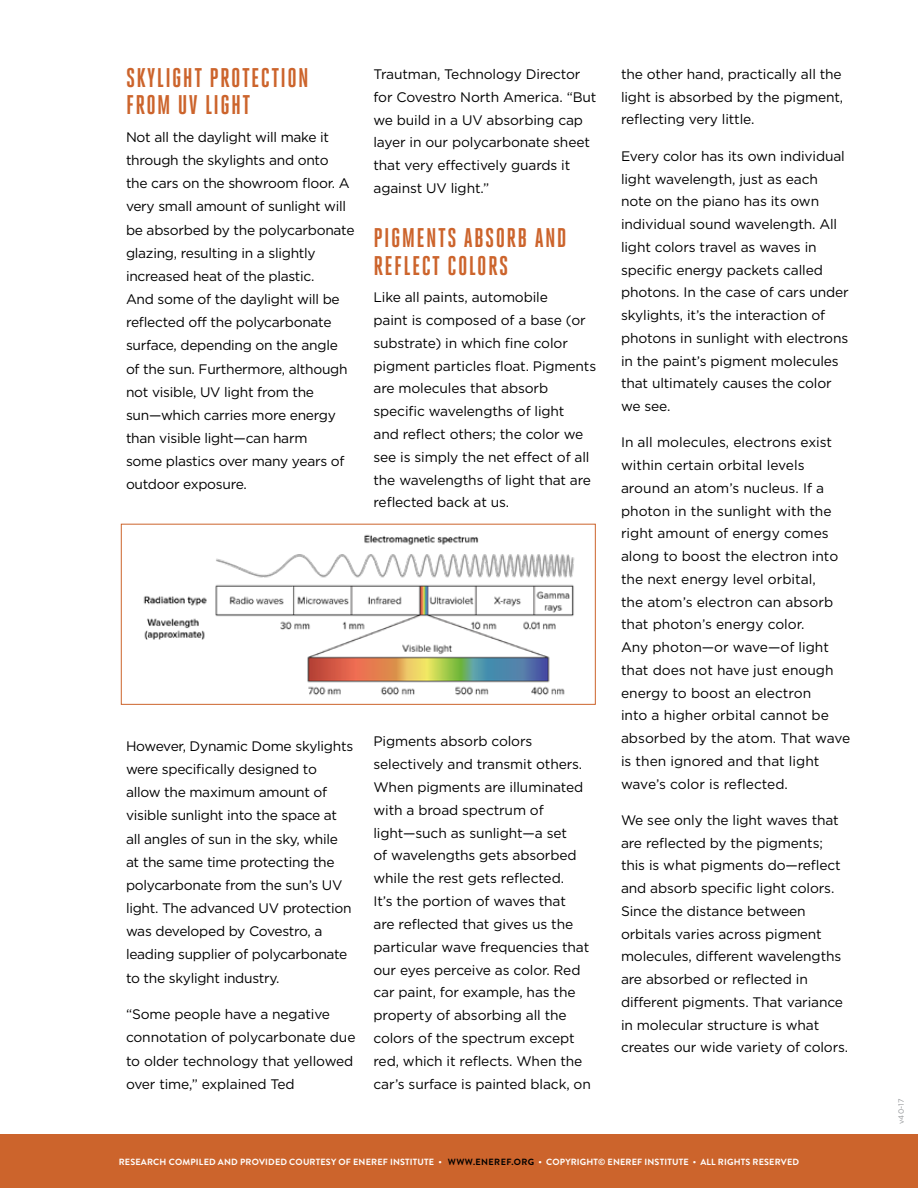
<style>
.page{position:relative;width:918px;height:1188px;background:#fff}
.page>*{position:absolute;margin:0;border:0;box-sizing:border-box;transform-origin:0 0}
.t1{font:700 27px/27.6px "Heroic Condensed";letter-spacing:.05em;color:#cc642c}
.t2{font:13.8px/22.8px "Gotham HTF";letter-spacing:-.01em;color:#000}
.t3{font:700 9px "Brandon Grotesque";letter-spacing:.02em;color:#fff}
.t4{font:7.5px "Gotham HTF";color:#939598}
.s1{color:#000}
</style>
<div class="page">
<div style="left:0;top:1134px;width:918px;height:54px;background:#cc642c"></div>
<img style="left:143px;top:534px;width:432px;height:162px">
<div style="left:121px;top:524px;width:475px;height:181px;border:1px solid #cc642c"></div>
<h1 class="t1" style="left:126px;top:64px;width:184px">SKYLIGHT PROTECTION<br>FROM UV LIGHT</h1>
<p class="t2" style="left:126px;top:125px;width:230px">Not all the daylight will make it through the skylights and onto<br>the cars on the showroom floor. A very small amount of sunlight will be absorbed by the polycarbonate glazing, resulting in a slightly increased heat of the plastic.<br>And some of the daylight will be reflected off the polycarbonate surface, depending on the angle of the sun. Furthermore, although not visible, UV light from the sun—which carries more energy than visible light—can harm<br>some plastics over many years of outdoor exposure.</p>
<p class="t2" style="left:374px;top:62px;width:224px">Trautman, Technology Director for Covestro North America. “But we build in a UV absorbing cap layer in our polycarbonate sheet that very effectively guards it against UV light.”</p>
<h1 class="t1" style="left:374px;top:224px;width:195px">PIGMENTS ABSORB AND<br>REFLECT COLORS</h1>
<p class="t2" style="left:374px;top:286px;width:224px">Like all paints, automobile<br>paint is composed of a base (or substrate) in which fine color pigment particles float. Pigments are molecules that absorb specific wavelengths of light<br>and reflect others; the color we see is simply the net effect of all the wavelengths of light that are reflected back at us.</p>
<p class="t2" style="left:126px;top:734px;width:229px">However, Dynamic Dome skylights were specifically designed to allow the maximum amount of visible sunlight into the space at all angles of sun in the sky, while at the same time protecting the polycarbonate from the sun’s UV light. The advanced UV protection was developed by Covestro, a leading supplier of polycarbonate to the skylight industry.</p>
<p class="t2" style="left:126px;top:1003px;width:231px">“Some people have a negative connotation of polycarbonate due to older technology that yellowed over time,” explained Ted</p>
<p class="t2" style="left:374px;top:730px;width:219px">Pigments absorb colors selectively and transmit others.<br>When pigments are illuminated with a broad spectrum of light—such as sunlight—a set<br>of wavelengths gets absorbed while the rest gets reflected.<br>It’s the portion of waves that<br>are reflected that gives us the particular wave frequencies that our eyes perceive as color. Red car paint, for example, has the property of absorbing all the colors of the spectrum except red, which it reflects. When the car’s surface is painted black, on</p>
<p class="t2" style="left:621px;top:62px;width:224px;text-align:justify">the other hand, practically all the light is absorbed by the pigment, reflecting very little.</p>
<p class="t2" style="left:621px;top:144px;width:229px">Every color has its own individual light wavelength, just as each note on the piano has its own individual sound wavelength. All light colors travel as waves in specific energy packets called photons. In the case of cars under skylights, it’s the interaction of photons in sunlight with electrons in the paint’s pigment molecules that ultimately causes the color we see.</p>
<p class="t2" style="left:621px;top:431px;width:231px">In all molecules, electrons exist within certain orbital levels around an atom’s nucleus. If a photon in the sunlight with the right amount of energy comes along to boost the electron into the next energy level orbital,<br>the atom’s electron can absorb that photon’s energy color.<br>Any photon—or wave—of light that does not have just enough energy to boost an electron<br>into a higher orbital cannot be absorbed by the atom. That wave is then ignored and that light wave’s color is reflected.</p>
<p class="t2" style="left:621px;top:808px;width:229px">We see only the light waves that are reflected by the pigments; this is what pigments do—reflect and absorb specific light colors.<br>Since the distance between orbitals varies across pigment molecules, different wavelengths are absorbed or reflected in different pigments. That variance in molecular structure is what creates our wide variety of colors.</p>
<p class="t3" style="left:119px;top:1156px;width:682px">RESEARCH COMPILED AND PROVIDED COURTESY OF ENEREF INSTITUTE • <span class="s1">WWW.ENEREF.ORG</span> • COPYRIGHT© ENEREF INSTITUTE • ALL RIGHTS RESERVED</p>
<p class="t4" style="left:897px;top:1124px;width:27px;rotate:-90deg">v40-17</p>
</div>
